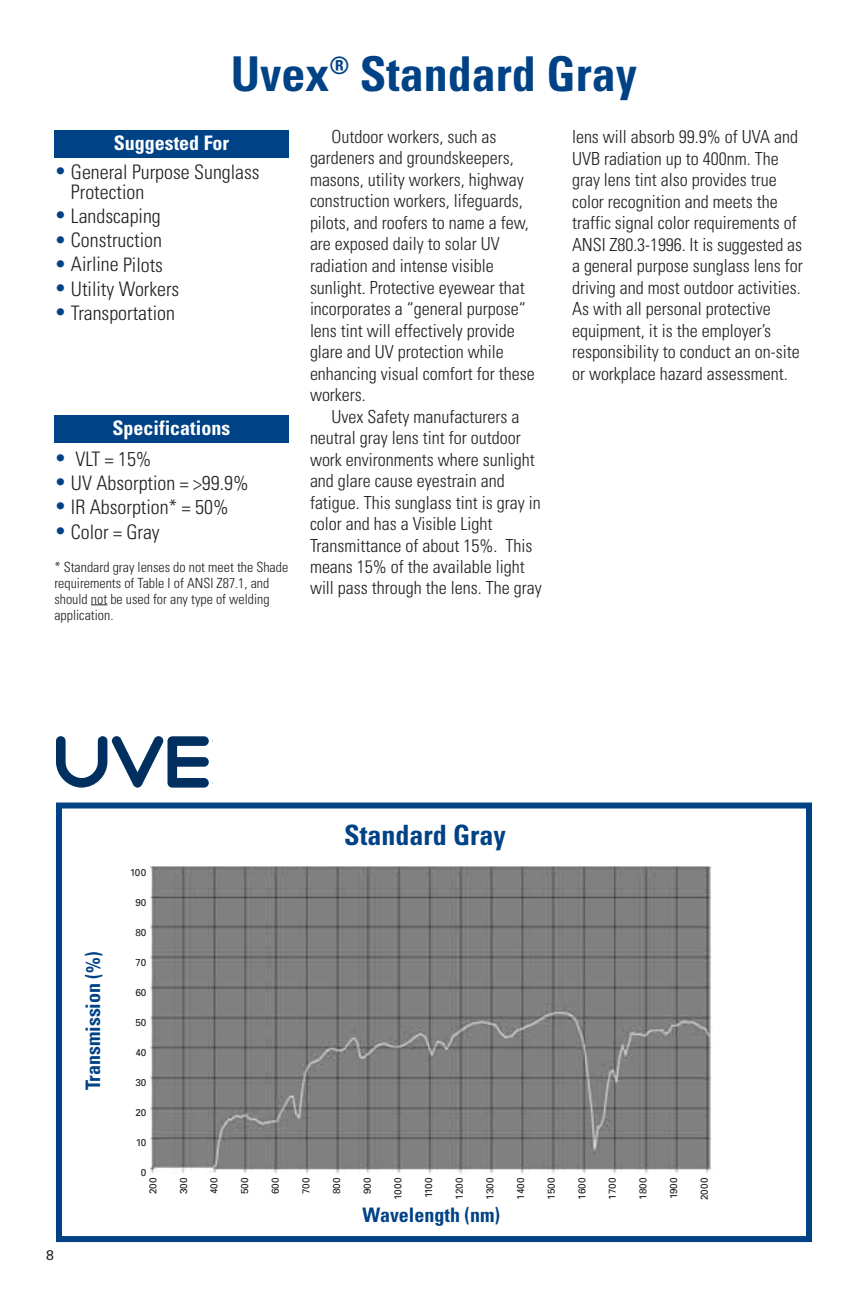
<style>
.page{position:relative;width:864px;height:1296px;background:#fff}
.page>*{position:absolute;margin:0;border:0;box-sizing:border-box;transform-origin:0 0}
.t1{font:700 condensed 48px "Univers";color:#004286}
.t2{font:700 condensed 28px "Univers";color:#004286}
.t3{font:300 condensed 20px/20px "Univers";color:#231f20}
.t4{font:700 condensed 20px "Univers";color:#004286}
.t5{font:700 condensed 20px "Univers";color:#fff}
.t6{font:300 condensed 18px/21.6px "Univers";color:#231f20}
.t7{font:300 condensed 14px/16px "Univers";color:#231f20}
.t8{font:14px "Univers";color:#231f20}
.t9{font:10px "Univers";color:#231f20}
.s1{color:#004286}
</style>
<div class="page">
<div style="left:56px;top:803px;width:756px;height:439px;border:6px solid #004286"></div>
<img style="left:150px;top:866px;width:562px;height:308px">
<div style="left:54px;top:130px;width:235px;height:28px;background:#004286"></div>
<div style="left:54px;top:415px;width:235px;height:28px;background:#004286"></div>
<svg style="left:91px;top:604px;width:16px;height:1px"></svg>
<svg style="left:56px;top:736px;width:157px;height:52px"></svg>
<h1 class="t1" style="left:231px;top:56px;width:408px">Uvex<sup>®</sup> Standard Gray</h1>
<p class="t6" style="left:310px;top:128px;width:226px;text-indent:22px">Outdoor workers, such as gardeners and groundskeepers, masons, utility workers, highway construction workers, lifeguards, pilots, and roofers to name a few, are exposed daily to solar UV radiation and intense visible sunlight. Protective eyewear that incorporates a “general purpose“ lens tint will effectively provide glare and UV protection while enhancing visual comfort for these workers.</p>
<p class="t6" style="left:310px;top:407px;width:233px;text-indent:22px">Uvex Safety manufacturers a neutral gray lens tint for outdoor work environments where sunlight and glare cause eyestrain and fatigue. This sunglass tint is gray in color and has a Visible Light<br>Transmittance of about 15%. This means 15% of the available light will pass through the lens. The gray</p>
<p class="t6" style="left:572px;top:128px;width:232px">lens will absorb 99.9% of UVA and UVB radiation up to 400nm. The gray lens tint also provides true color recognition and meets the traffic signal color requirements of ANSI Z80.3-1996. It is suggested as a general purpose sunglass lens for driving and most outdoor activities.<br>As with all personal protective equipment, it is the employer’s responsibility to conduct an on-site or workplace hazard assessment.</p>
<p class="t5" style="left:114px;top:136px;width:117px">Suggested For</p>
<p class="t3" style="left:71px;top:164px;width:190px;text-indent:-16px"><span class="s1">•</span> General Purpose Sunglass<br>Protection</p>
<p class="t3" style="left:54px;top:208px;width:108px"><span class="s1">•</span> Landscaping</p>
<p class="t3" style="left:54px;top:232px;width:109px"><span class="s1">•</span> Construction</p>
<p class="t3" style="left:54px;top:256px;width:110px"><span class="s1">•</span> Airline Pilots</p>
<p class="t3" style="left:54px;top:281px;width:126px"><span class="s1">•</span> Utility Workers</p>
<p class="t3" style="left:54px;top:305px;width:122px"><span class="s1">•</span> Transportation</p>
<p class="t5" style="left:113px;top:421px;width:119px">Specifications</p>
<p class="t3" style="left:54px;top:451px;width:99px"><span class="s1">•</span> VLT = 15%</p>
<p class="t3" style="left:54px;top:475px;width:196px"><span class="s1">•</span> UV Absorption = &gt;99.9%</p>
<p class="t3" style="left:54px;top:499px;width:176px"><span class="s1">•</span> IR Absorption* = 50%</p>
<p class="t3" style="left:54px;top:524px;width:107px"><span class="s1">•</span> Color = Gray</p>
<p class="t7" style="left:54px;top:560px;width:235px">* Standard gray lenses do not meet the Shade requirements of Table I of ANSI Z87.1, and should not be used for any type of welding application.</p>
<p class="t8" style="left:46px;top:1249px;width:9px">8</p>
<p class="t4" style="left:86px;top:1090px;width:140px;rotate:-90deg">Transmission (%)</p>
<p class="t9" style="left:130px;top:868px;width:18px">100</p>
<p class="t9" style="left:135px;top:898px;width:13px">90</p>
<p class="t9" style="left:135px;top:928px;width:13px">80</p>
<p class="t9" style="left:135px;top:958px;width:13px">70</p>
<p class="t9" style="left:135px;top:988px;width:13px">60</p>
<p class="t9" style="left:135px;top:1018px;width:13px">50</p>
<p class="t9" style="left:135px;top:1048px;width:13px">40</p>
<p class="t9" style="left:135px;top:1078px;width:13px">30</p>
<p class="t9" style="left:135px;top:1108px;width:13px">20</p>
<p class="t9" style="left:136px;top:1138px;width:12px">10</p>
<p class="t9" style="left:141px;top:1168px;width:7px">0</p>
<h2 class="t2" style="left:344px;top:825px;width:163px">Standard Gray</h2>
<p class="t9" style="left:149px;top:1194px;width:19px;rotate:-90deg">200</p>
<p class="t9" style="left:180px;top:1194px;width:19px;rotate:-90deg">300</p>
<p class="t9" style="left:210px;top:1194px;width:19px;rotate:-90deg">400</p>
<p class="t9" style="left:241px;top:1194px;width:19px;rotate:-90deg">500</p>
<p class="t9" style="left:272px;top:1194px;width:19px;rotate:-90deg">600</p>
<p class="t9" style="left:302px;top:1194px;width:19px;rotate:-90deg">700</p>
<p class="t9" style="left:333px;top:1194px;width:19px;rotate:-90deg">800</p>
<p class="t9" style="left:364px;top:1194px;width:19px;rotate:-90deg">900</p>
<p class="t9" style="left:394px;top:1200px;width:24px;rotate:-90deg">1000</p>
<p class="t9" style="left:425px;top:1198px;width:22px;rotate:-90deg">1100</p>
<p class="t9" style="left:456px;top:1200px;width:24px;rotate:-90deg">1200</p>
<p class="t9" style="left:486px;top:1200px;width:24px;rotate:-90deg">1300</p>
<p class="t9" style="left:517px;top:1200px;width:24px;rotate:-90deg">1400</p>
<p class="t9" style="left:547px;top:1200px;width:24px;rotate:-90deg">1500</p>
<p class="t9" style="left:578px;top:1200px;width:24px;rotate:-90deg">1600</p>
<p class="t9" style="left:609px;top:1200px;width:24px;rotate:-90deg">1700</p>
<p class="t9" style="left:639px;top:1200px;width:24px;rotate:-90deg">1800</p>
<p class="t9" style="left:670px;top:1199px;width:24px;rotate:-90deg">1900</p>
<p class="t9" style="left:701px;top:1200px;width:25px;rotate:-90deg">2000</p>
<p class="t4" style="left:363px;top:1207px;width:139px">Wavelength (nm)</p>
</div>
